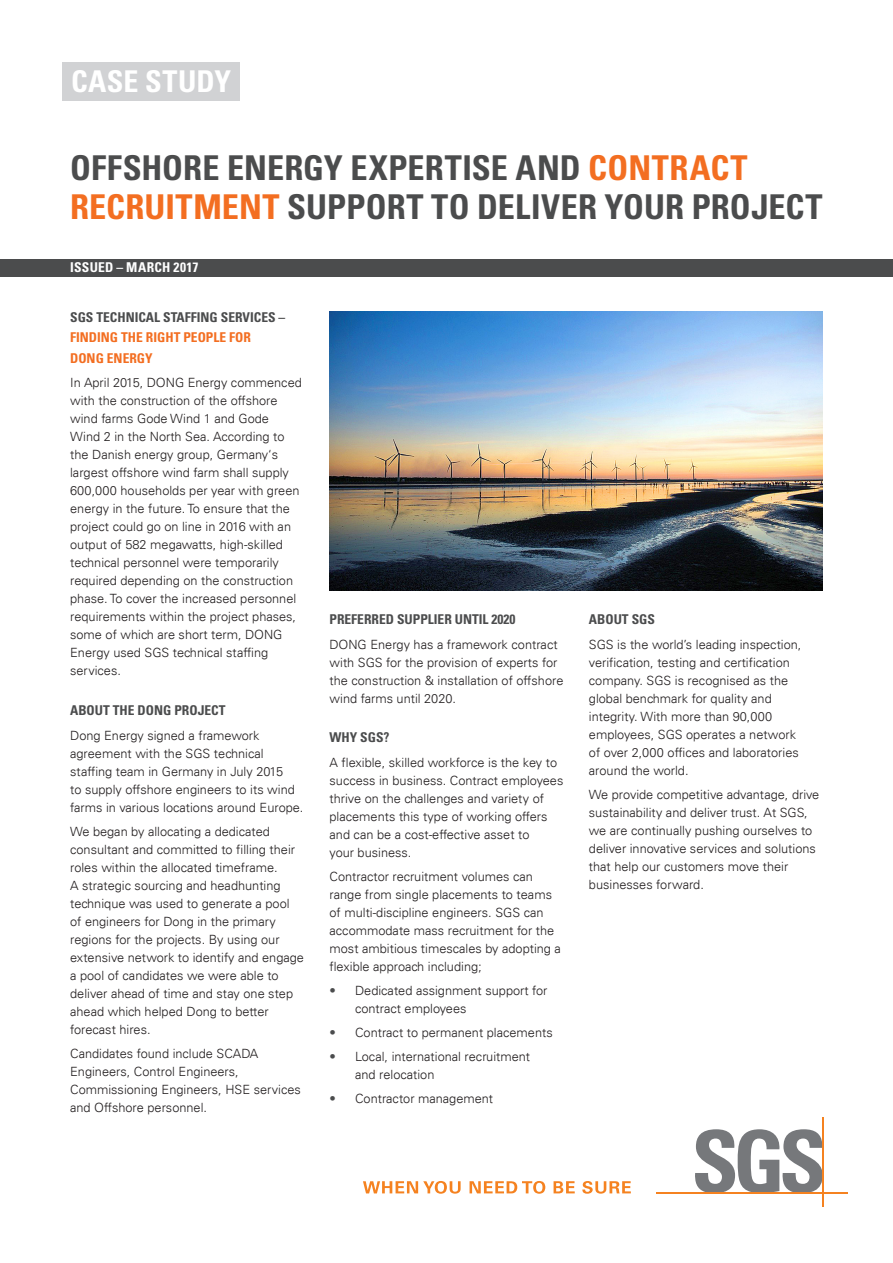
<style>
.page{position:relative;width:893px;height:1263px;background:#fff}
.page>*{position:absolute;margin:0;border:0;box-sizing:border-box;transform-origin:0 0}
.t1{font:700 condensed 34.2px/39px "Univers LT";letter-spacing:.005em;color:#4b4c4d}
.t2{font:700 condensed 30px "Univers LT";letter-spacing:.01em;color:#fff}
.subhead{font:700 condensed 13.5px/20.2px "Univers LT";color:#f36e21}
.subhead-2{font:700 condensed 13.5px "Univers LT";color:#4b4c4d}
.t3{font:700 condensed 13.5px "Univers LT";letter-spacing:.02em;color:#fff}
.body_text{font:300 12.75px/18px "Univers LT";color:#231f20}
.s1{color:#f36e21}
.s2{color:#4b4c4d}
</style>
<div class="page">
<div style="left:62px;top:62px;width:178px;height:38px;background:#d1d2d4"></div>
<img style="left:330px;top:311px;width:493px;height:280px">
<div style="left:0;top:259px;width:893px;height:17px;background:#4b4c4d"></div>
<svg style="left:363px;top:1181px;width:98px;height:13px"></svg>
<svg style="left:470px;top:1181px;width:75px;height:13px"></svg>
<svg style="left:554px;top:1181px;width:21px;height:12px"></svg>
<svg style="left:582px;top:1181px;width:49px;height:13px"></svg>
<svg style="left:695px;top:1129px;width:127px;height:63px"></svg>
<hr style="left:656px;top:1192px;width:192px;height:1px;background:#f58220">
<hr style="left:822px;top:1117px;width:2px;height:89px;background:#f58220">
<p class="t2" style="left:71px;top:63px;width:161px">CASE STUDY</p>
<p class="t1" style="left:70px;top:148px;width:754px">OFFSHORE ENERGY EXPERTISE AND <span class="s1">CONTRACT<br>RECRUITMENT</span> SUPPORT TO DELIVER YOUR PROJECT</p>
<p class="t3" style="left:70px;top:259px;width:130px">ISSUED – MARCH 2017</p>
<p class="subhead" style="left:70px;top:307px;width:217px"><span class="s2">SGS TECHNICAL STAFFING SERVICES –<br></span>FINDING THE RIGHT PEOPLE FOR<br>DONG ENERGY</p>
<p class="body_text" style="left:70px;top:374px;width:233px">In April 2015, DONG Energy commenced with the construction of the offshore wind farms Gode Wind 1 and Gode Wind 2 in the North Sea. According to the Danish energy group, Germany‘s largest offshore wind farm shall supply 600,000 households per year with green energy in the future. To ensure that the project could go on line in 2016 with an output of 582 megawatts, high-skilled technical personnel were temporarily required depending on the construction phase. To cover the increased personnel requirements within the project phases, some of which are short term, DONG Energy used SGS technical staffing services.</p>
<p class="subhead-2" style="left:70px;top:702px;width:157px">ABOUT THE DONG PROJECT</p>
<p class="body_text" style="left:70px;top:726px;width:235px">Dong Energy signed a framework agreement with the SGS technical staffing team in Germany in July 2015<br>to supply offshore engineers to its wind farms in various locations around Europe.</p>
<p class="body_text" style="left:70px;top:822px;width:235px">We began by allocating a dedicated consultant and committed to filling their roles within the allocated timeframe.<br>A strategic sourcing and headhunting technique was used to generate a pool of engineers for Dong in the primary regions for the projects. By using our extensive network to identify and engage a pool of candidates we were able to deliver ahead of time and stay one step ahead which helped Dong to better forecast hires.</p>
<p class="body_text" style="left:70px;top:1044px;width:232px">Candidates found include SCADA<br>Engineers, Control Engineers,<br>Commissioning Engineers, HSE services and Offshore personnel.</p>
<p class="subhead-2" style="left:330px;top:611px;width:188px">PREFERRED SUPPLIER UNTIL 2020</p>
<p class="body_text" style="left:330px;top:635px;width:235px">DONG Energy has a framework contract with SGS for the provision of experts for the construction &amp; installation of offshore wind farms until 2020.</p>
<p class="subhead-2" style="left:330px;top:729px;width:62px">WHY SGS?</p>
<p class="body_text" style="left:330px;top:753px;width:235px">A flexible, skilled workforce is the key to success in business. Contract employees thrive on the challenges and variety of placements this type of working offers and can be a cost-effective asset to<br>your business.</p>
<p class="body_text" style="left:330px;top:867px;width:233px">Contractor recruitment volumes can range from single placements to teams of multi-discipline engineers. SGS can accommodate mass recruitment for the most ambitious timescales by adopting a flexible approach including;</p>
<p class="body_text" style="left:355px;top:981px;width:194px;text-indent:-26px"><span class="s2">•</span> Dedicated assignment support for contract employees</p>
<p class="body_text" style="left:330px;top:1023px;width:225px"><span class="s2">•</span> Contract to permanent placements</p>
<p class="body_text" style="left:355px;top:1047px;width:177px;text-indent:-26px"><span class="s2">•</span> Local, international recruitment and relocation</p>
<p class="body_text" style="left:330px;top:1089px;width:165px"><span class="s2">•</span> Contractor management</p>
<p class="subhead-2" style="left:589px;top:611px;width:68px">ABOUT SGS</p>
<p class="body_text" style="left:589px;top:635px;width:214px">SGS is the world’s leading inspection, verification, testing and certification company. SGS is recognised as the global benchmark for quality and integrity. With more than 90,000 employees, SGS operates a network of over 2,000 offices and laboratories around the world.</p>
<p class="body_text" style="left:589px;top:785px;width:232px">We provide competitive advantage, drive sustainability and deliver trust. At SGS, we are continually pushing ourselves to deliver innovative services and solutions that help our customers move their businesses forward.</p>
</div>
